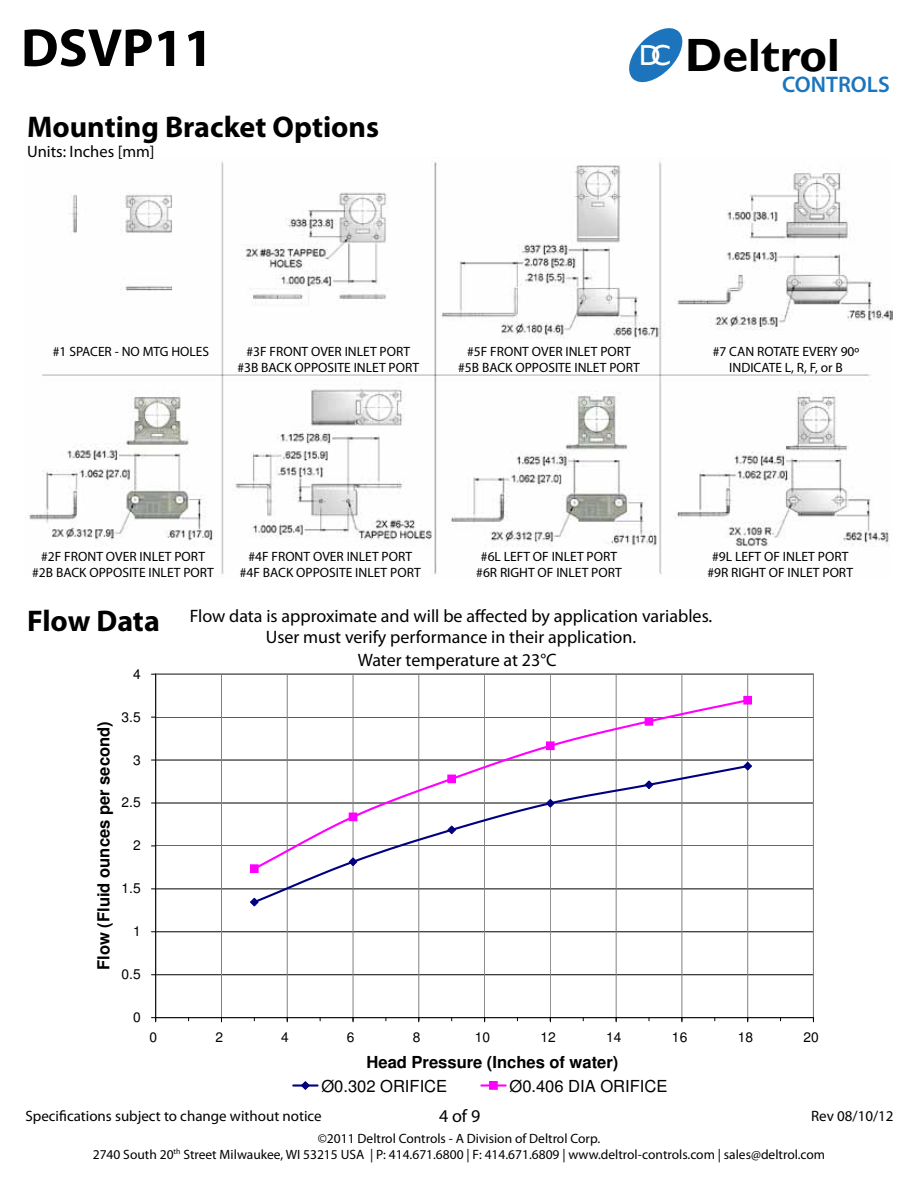
<style>
.page{position:relative;width:918px;height:1188px;background:#fff}
.page>*{position:absolute;margin:0;border:0;box-sizing:border-box;transform-origin:0 0}
.t1{font:700 54px "Myriad Pro";color:#000}
.t2{font:700 46.65px "Gill Sans";color:#000}
.t3{font:700 30px "Myriad Pro";color:#000}
.t4{font:28.95px "Gill Sans";color:#fff}
.t5{font:600 22.65px "Myriad Pro";color:#1c75bc}
.t6{font:18px/21.6px "Myriad Pro";color:#000;text-align:center}
.t7{font:700 16.5px "Helvetica";color:#000}
.t8{font:16.5px "Helvetica";color:#000}
.t9{font:16.5px "Myriad Pro";color:#000}
.t10{font:15px "Myriad Pro";color:#000}
.t11{font:13.8px "Helvetica";color:#000}
.t12{font:13.5px/16.2px "Myriad Pro";color:#000;text-align:center}
</style>
<div class="page">
<svg style="left:629px;top:28px;width:54px;height:55px"></svg>
<img style="left:29px;top:161px;width:863px;height:414px">
<hr style="left:156px;top:974px;width:657px;height:1px;background:#000">
<hr style="left:156px;top:932px;width:657px;height:1px;background:#000">
<hr style="left:156px;top:889px;width:657px;height:1px;background:#000">
<hr style="left:156px;top:846px;width:657px;height:1px;background:#000">
<hr style="left:156px;top:803px;width:657px;height:1px;background:#000">
<hr style="left:156px;top:760px;width:657px;height:1px;background:#000">
<hr style="left:156px;top:717px;width:657px;height:1px;background:#000">
<hr style="left:221px;top:674px;width:1px;height:344px;background:#808080">
<hr style="left:287px;top:674px;width:1px;height:344px;background:#808080">
<hr style="left:353px;top:674px;width:1px;height:344px;background:#808080">
<hr style="left:419px;top:674px;width:1px;height:344px;background:#808080">
<hr style="left:485px;top:674px;width:1px;height:344px;background:#808080">
<hr style="left:550px;top:674px;width:1px;height:344px;background:#808080">
<hr style="left:616px;top:674px;width:1px;height:344px;background:#808080">
<hr style="left:682px;top:674px;width:1px;height:344px;background:#808080">
<hr style="left:747px;top:674px;width:1px;height:344px;background:#808080">
<hr style="left:155px;top:674px;width:1px;height:344px;background:#000">
<hr style="left:156px;top:1017px;width:657px;height:1px;background:#000">
<svg style="left:151px;top:1017px;width:5px;height:5px"></svg>
<svg style="left:249px;top:698px;width:504px;height:209px"></svg>
<div style="left:250px;top:865px;width:8px;height:7px;background:#f0f"></div>
<div style="left:250px;top:864px;width:9px;height:9px;border:1px solid #f0f"></div>
<div style="left:349px;top:813px;width:8px;height:8px;background:#f0f"></div>
<div style="left:448px;top:775px;width:7px;height:8px;background:#f0f"></div>
<div style="left:447px;top:775px;width:9px;height:8px;border:1px solid #f0f"></div>
<div style="left:547px;top:742px;width:7px;height:8px;background:#f0f"></div>
<div style="left:546px;top:741px;width:9px;height:9px;border:1px solid #f0f"></div>
<div style="left:645px;top:718px;width:8px;height:7px;background:#f0f"></div>
<div style="left:645px;top:717px;width:8px;height:9px;border:1px solid #f0f"></div>
<div style="left:744px;top:696px;width:7px;height:8px;background:#f0f"></div>
<div style="left:743px;top:696px;width:9px;height:9px;border:1px solid #f0f"></div>
<hr style="left:293px;top:1084px;width:25px;height:3px;background:#000080">
<svg style="left:300px;top:1081px;width:11px;height:9px"></svg>
<hr style="left:481px;top:1084px;width:25px;height:3px;background:#f0f">
<div style="left:490px;top:1082px;width:7px;height:7px;background:#f0f"></div>
<div style="left:489px;top:1081px;width:9px;height:9px;border:1px solid #f0f"></div>
<h1 class="t1" style="left:21px;top:13px;width:194px">DSVP11</h1>
<h3 class="t3" style="left:27px;top:107px;width:354px">Mounting Bracket Options</h3>
<p class="t9" style="left:27px;top:141px;width:129px">Units: Inches [mm]</p>
<h3 class="t4" style="left:639px;top:39px;width:34px">DC</h3>
<h2 class="t2" style="left:685px;top:27px;width:156px">Deltrol</h2>
<h3 class="t5" style="left:782px;top:70px;width:109px">CONTROLS</h3>
<p class="t12" style="left:53px;top:343px;width:158px">#1 SPACER - NO MTG HOLES</p>
<p class="t12" style="left:237px;top:343px;width:183px">#3F FRONT OVER INLET PORT #3B BACK OPPOSITE INLET PORT</p>
<p class="t12" style="left:458px;top:343px;width:183px">#5F FRONT OVER INLET PORT #5B BACK OPPOSITE INLET PORT</p>
<p class="t12" style="left:713px;top:343px;width:148px">#7 CAN ROTATE EVERY 90º<br>INDICATE L, R, F, or B</p>
<p class="t12" style="left:32px;top:548px;width:183px">#2F FRONT OVER INLET PORT #2B BACK OPPOSITE INLET PORT</p>
<p class="t12" style="left:240px;top:548px;width:183px">#4F FRONT OVER INLET PORT #4F BACK OPPOSITE INLET PORT</p>
<p class="t12" style="left:476px;top:548px;width:147px">#6L LEFT OF INLET PORT #6R RIGHT OF INLET PORT</p>
<p class="t12" style="left:708px;top:548px;width:147px">#9L LEFT OF INLET PORT #9R RIGHT OF INLET PORT</p>
<h3 class="t3" style="left:27px;top:601px;width:134px">Flow Data</h3>
<p class="t11" style="left:133px;top:666px;width:9px">4</p>
<p class="t7" style="left:97px;top:970px;width:250px;rotate:-90deg">Flow (Fluid ounces per second)</p>
<p class="t11" style="left:122px;top:709px;width:21px">3.5</p>
<p class="t11" style="left:133px;top:752px;width:9px">3</p>
<p class="t11" style="left:122px;top:795px;width:21px">2.5</p>
<p class="t11" style="left:133px;top:838px;width:9px">2</p>
<p class="t11" style="left:122px;top:880px;width:21px">1.5</p>
<p class="t11" style="left:133px;top:923px;width:9px">1</p>
<p class="t11" style="left:122px;top:966px;width:21px">0.5</p>
<p class="t11" style="left:133px;top:1009px;width:9px">0</p>
<h3 class="t6" style="left:190px;top:604px;width:524px">Flow data is approximate and will be affected by application variables.<br>User must verify performance in their application.</h3>
<h3 class="t6" style="left:358px;top:649px;width:200px">Water temperature at 23°C</h3>
<p class="t11" style="left:150px;top:1029px;width:9px">0</p>
<p class="t11" style="left:215px;top:1029px;width:9px">2</p>
<p class="t11" style="left:281px;top:1029px;width:9px">4</p>
<p class="t11" style="left:347px;top:1029px;width:9px">6</p>
<p class="t11" style="left:413px;top:1029px;width:9px">8</p>
<p class="t11" style="left:475px;top:1029px;width:17px">10</p>
<p class="t11" style="left:540px;top:1029px;width:17px">12</p>
<p class="t11" style="left:606px;top:1029px;width:17px">14</p>
<p class="t11" style="left:672px;top:1029px;width:17px">16</p>
<p class="t11" style="left:738px;top:1029px;width:17px">18</p>
<p class="t11" style="left:804px;top:1029px;width:17px">20</p>
<p class="t7" style="left:366px;top:1056px;width:253px">Head Pressure (Inches of water)</p>
<p class="t8" style="left:321px;top:1076px;width:127px">Ø0.302 ORIFICE</p>
<p class="t8" style="left:509px;top:1076px;width:160px">Ø0.406 DIA ORIFICE</p>
<p class="t10" style="left:26px;top:1107px;width:298px">Specifications subject to change without notice</p>
<h3 class="t6" style="left:439px;top:1105px;width:43px">4 of 9</h3>
<p class="t10" style="left:811px;top:1107px;width:84px">Rev 08/10/12</p>
<p class="t12" style="left:93px;top:1130px;width:734px">©2011 Deltrol Controls - A Division of Deltrol Corp.<br>2740 South 20<sup>th</sup> Street Milwaukee, WI 53215 USA | P: 414.671.6800 | F: 414.671.6809 | www.deltrol-controls.com | sales@deltrol.com</p>
</div>
